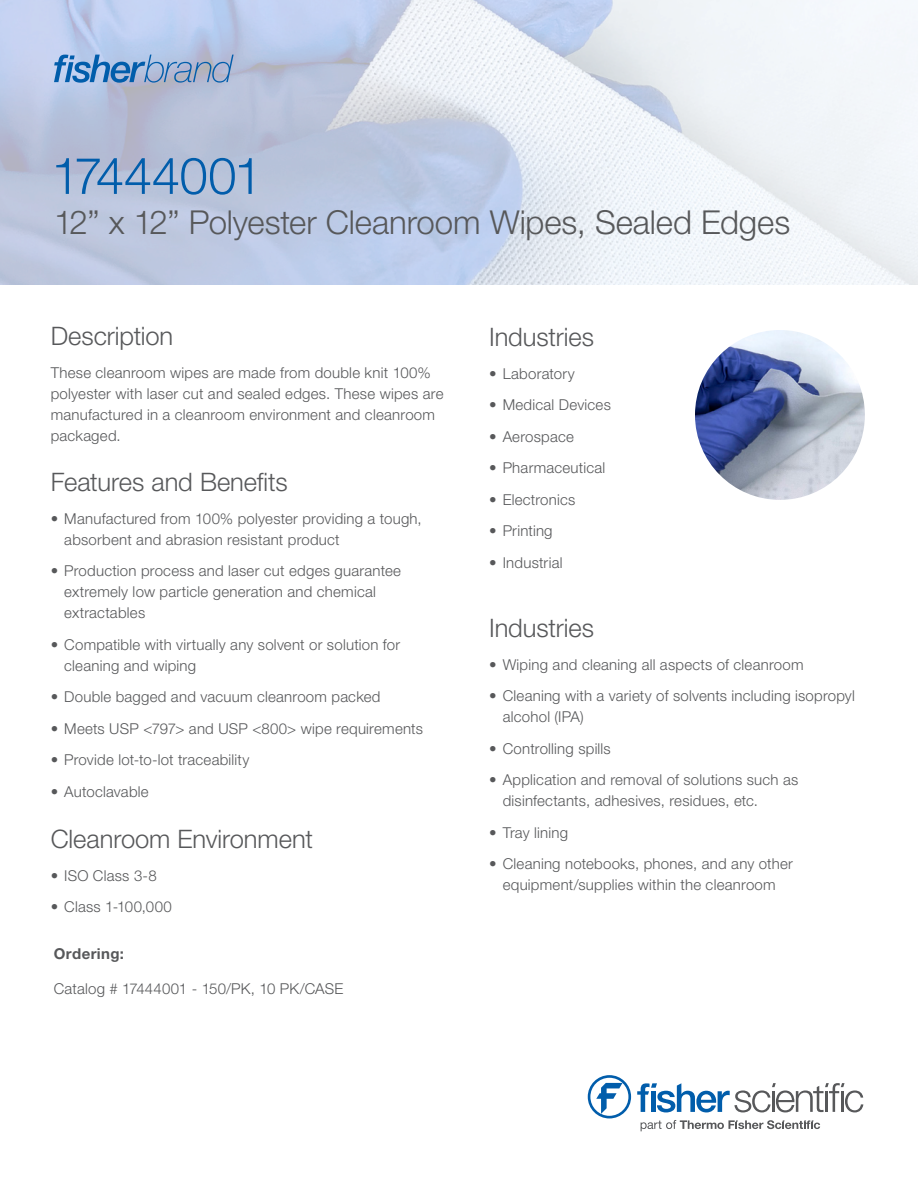
<style>
.page{position:relative;width:918px;height:1188px;background:#fff}
.page>*{position:absolute;margin:0;border:0;box-sizing:border-box;transform-origin:0 0}
.Headline{font:300 51px "Helvetica Neue LT Std";letter-spacing:-.015em;color:#015dab}
.Subhead_Main{font:300 33px "Helvetica Neue LT Std";letter-spacing:-.005em;color:#57585a}
.Subject_Header{font:300 25.5px "Helvetica Neue LT Std";letter-spacing:-.005em;color:#57585a}
.Body_Copy{font:300 15px/21px "Helvetica Neue LT Std";letter-spacing:.015em;color:#57585a}
.Body_Copy-2{font:700 15px "Helvetica Neue LT Std";letter-spacing:.025em;color:#57585a}
</style>
<div class="page">
<img style="left:0;top:0;width:918px;height:285px">
<img style="left:695px;top:330px;width:170px;height:170px;border-radius:85px">
<svg style="left:54px;top:55px;width:180px;height:28px;background:#81a3cd"></svg>
<svg style="left:588px;top:1075px;width:43px;height:43px"></svg>
<svg style="left:641px;top:1120px;width:179px;height:11px"></svg>
<svg style="left:637px;top:1083px;width:226px;height:29px"></svg>
<p class="Headline" style="left:51px;top:145px;width:213px">17444001</p>
<p class="Subhead_Main" style="left:54px;top:203px;width:738px">12” x 12” Polyester Cleanroom Wipes, Sealed Edges</p>
<p class="Subject_Header" style="left:51px;top:321px;width:124px">Description</p>
<p class="Body_Copy" style="left:51px;top:362px;width:394px">These cleanroom wipes are made from double knit 100% polyester with laser cut and sealed edges. These wipes are manufactured in a cleanroom environment and cleanroom packaged.</p>
<p class="Subject_Header" style="left:51px;top:466px;width:238px">Features and Benefits</p>
<p class="Body_Copy" style="left:64px;top:508px;width:359px;text-indent:-14px">• Manufactured from 100% polyester providing a tough, absorbent and abrasion resistant product</p>
<p class="Body_Copy" style="left:64px;top:560px;width:338px;text-indent:-14px">• Production process and laser cut edges guarantee extremely low particle generation and chemical extractables</p>
<p class="Body_Copy" style="left:64px;top:634px;width:337px;text-indent:-14px">• Compatible with virtually any solvent or solution for cleaning and wiping</p>
<p class="Body_Copy" style="left:51px;top:686px;width:331px">• Double bagged and vacuum cleanroom packed</p>
<p class="Body_Copy" style="left:51px;top:718px;width:374px">• Meets USP &lt;797&gt; and USP &lt;800&gt; wipe requirements</p>
<p class="Body_Copy" style="left:51px;top:749px;width:200px">• Provide lot-to-lot traceability</p>
<p class="Body_Copy" style="left:51px;top:781px;width:99px">• Autoclavable</p>
<p class="Subject_Header" style="left:51px;top:823px;width:264px">Cleanroom Environment</p>
<p class="Body_Copy" style="left:51px;top:864px;width:107px">• ISO Class 3-8</p>
<p class="Body_Copy" style="left:51px;top:896px;width:123px">• Class 1-100,000</p>
<p class="Body_Copy-2" style="left:54px;top:945px;width:72px">Ordering:</p>
<p class="Body_Copy" style="left:54px;top:978px;width:291px">Catalog # 17444001 - 150/PK, 10 PK/CASE</p>
<p class="Subject_Header" style="left:489px;top:321px;width:106px">Industries</p>
<p class="Body_Copy" style="left:489px;top:363px;width:87px">• Laboratory</p>
<p class="Body_Copy" style="left:489px;top:394px;width:123px">• Medical Devices</p>
<p class="Body_Copy" style="left:489px;top:426px;width:86px">• Aerospace</p>
<p class="Body_Copy" style="left:489px;top:457px;width:118px">• Pharmaceutical</p>
<p class="Body_Copy" style="left:489px;top:489px;width:88px">• Electronics</p>
<p class="Body_Copy" style="left:489px;top:520px;width:65px">• Printing</p>
<p class="Body_Copy" style="left:489px;top:552px;width:75px">• Industrial</p>
<p class="Subject_Header" style="left:489px;top:612px;width:106px">Industries</p>
<p class="Body_Copy" style="left:489px;top:654px;width:316px">• Wiping and cleaning all aspects of cleanroom</p>
<p class="Body_Copy" style="left:503px;top:685px;width:354px;text-indent:-14px">• Cleaning with a variety of solvents including isopropyl alcohol (IPA)</p>
<p class="Body_Copy" style="left:489px;top:738px;width:123px">• Controlling spills</p>
<p class="Body_Copy" style="left:503px;top:769px;width:297px;text-indent:-14px">• Application and removal of solutions such as disinfectants, adhesives, residues, etc.</p>
<p class="Body_Copy" style="left:489px;top:822px;width:80px">• Tray lining</p>
<p class="Body_Copy" style="left:489px;top:853px;width:305px;text-align:center">• Cleaning notebooks, phones, and any other equipment/supplies within the cleanroom</p>
</div>
